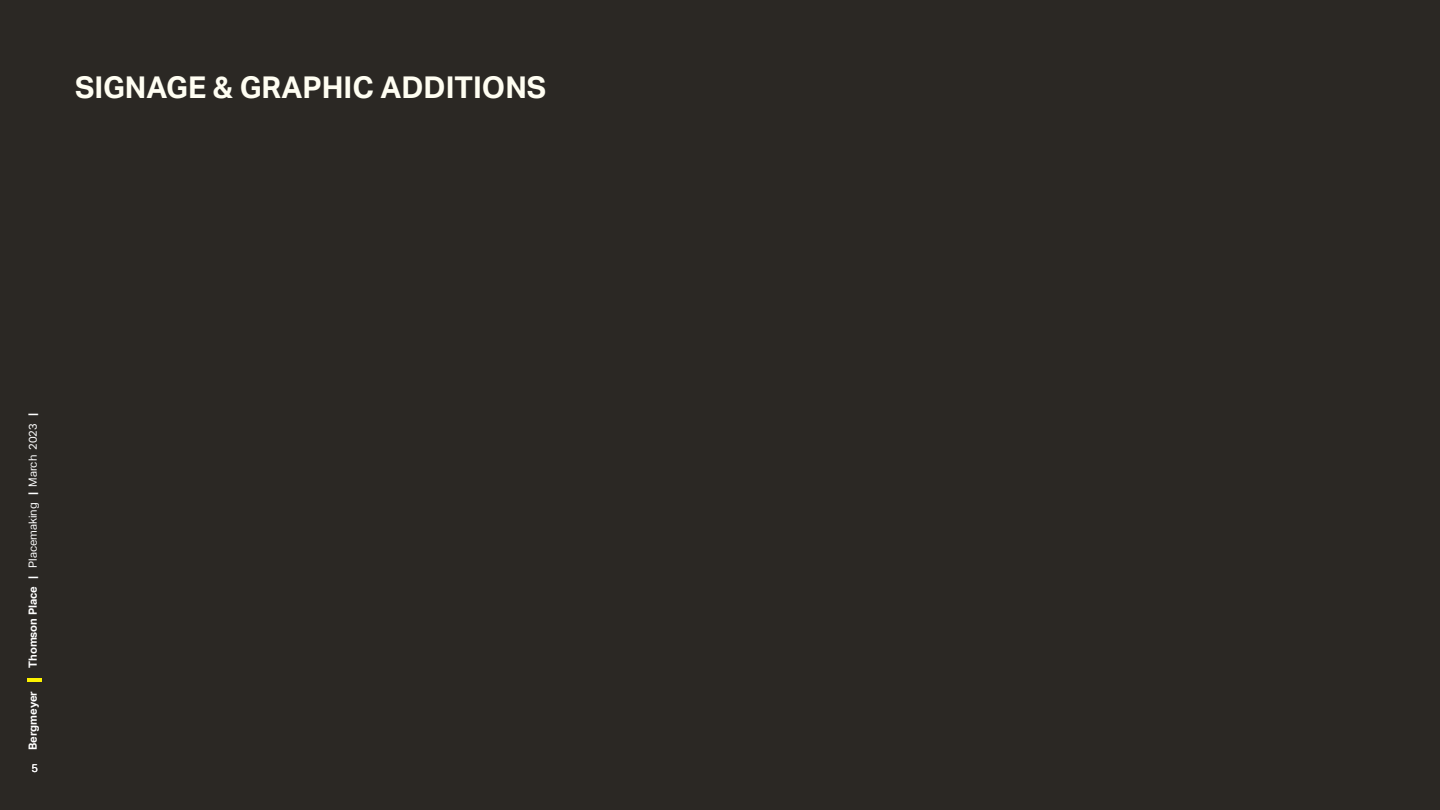
<style>
.page{position:relative;width:1440px;height:810px;background:#2b2824}
.page>*{position:absolute;margin:0;border:0;box-sizing:border-box;transform-origin:0 0}
.Caption_No_Space{font:700 30px "Aktiv Grotesk";color:#fffef2}
.t1{font:700 11.25px "Aktiv Grotesk";color:#fff}
.t2{font:11.25px "Aktiv Grotesk";color:#fff}
.s1{color:#231f20}
.s2{font-weight:400}
</style>
<div class="page">
<hr style="left:27px;top:678px;width:15px;height:3px;background:#fcf200">
<p class="Caption_No_Space" style="left:75px;top:70px;width:473px">SIGNAGE &amp; GRAPHIC ADDITIONS</p>
<p class="t1" style="left:26px;top:750px;width:339px;rotate:-90deg">Bergmeyer <span class="s1">|</span> Thomson Place | <span class="s2">Placemaking</span> | <span class="s2">March 2023</span> |</p>
<p class="t2" style="left:31px;top:761px;width:8px">5</p>
</div>
